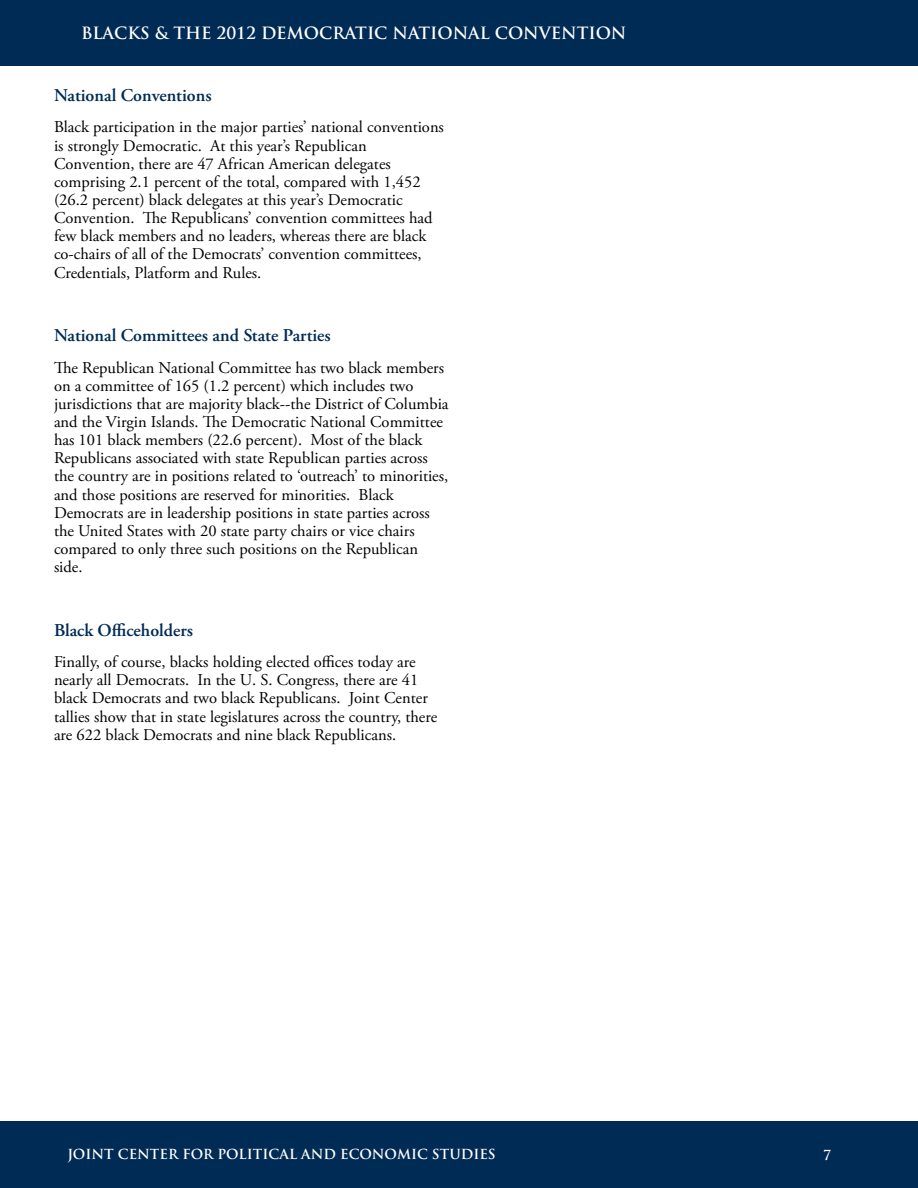
<style>
.page{position:relative;width:918px;height:1188px;background:#fff}
.page>*{position:absolute;margin:0;border:0;box-sizing:border-box;transform-origin:0 0}
.t1{font:600 18px "Adobe Garamond Pro";color:#002b54}
.t2{font:16.5px/18.1px "Adobe Garamond Pro";color:#000}
.t3{font:700 16.5px "Trajan Pro";color:#fff}
.t4{font:700 13.5px "Trajan Pro";color:#fff}
</style>
<div class="page">
<hr style="left:0;top:1121px;width:1px;height:67px;background:#002b54">
<div style="left:0;top:1122px;width:918px;height:66px;background:#002b54"></div>
<div style="left:0;top:0;width:918px;height:66px;background:#002b54"></div>
<p class="t3" style="left:81px;top:23px;width:547px">BLACKS &amp; THE 2012 DEMOCRATIC NATIONAL CONVENTION</p>
<p class="t1" style="left:54px;top:85px;width:159px">National Conventions</p>
<p class="t2" style="left:54px;top:119px;width:391px">Black participation in the major parties’ national conventions is strongly Democratic. At this year’s Republican Convention, there are 47 African American delegates comprising 2.1 percent of the total, compared with 1,452 (26.2 percent) black delegates at this year’s Democratic Convention. The Republicans’ convention committees had few black members and no leaders, whereas there are black co-chairs of all of the Democrats’ convention committees, Credentials, Platform and Rules.</p>
<p class="t1" style="left:54px;top:325px;width:278px">National Committees and State Parties</p>
<p class="t2" style="left:54px;top:359px;width:396px">The Republican National Committee has two black members on a committee of 165 (1.2 percent) which includes two jurisdictions that are majority black--the District of Columbia and the Virgin Islands. The Democratic National Committee has 101 black members (22.6 percent). Most of the black Republicans associated with state Republican parties across the country are in positions related to ‘outreach’ to minorities, and those positions are reserved for minorities. Black Democrats are in leadership positions in state parties across the United States with 20 state party chairs or vice chairs compared to only three such positions on the Republican side.</p>
<p class="t1" style="left:54px;top:619px;width:140px">Black Officeholders</p>
<p class="t2" style="left:54px;top:653px;width:385px">Finally, of course, blacks holding elected offices today are nearly all Democrats. In the U. S. Congress, there are 41 black Democrats and two black Republicans. Joint Center tallies show that in state legislatures across the country, there are 622 black Democrats and nine black Republicans.</p>
<p class="t4" style="left:68px;top:1146px;width:430px">JOINT CENTER FOR POLITICAL AND ECONOMIC STUDIES</p>
<p class="t4" style="left:823px;top:1147px;width:10px">7</p>
</div>
